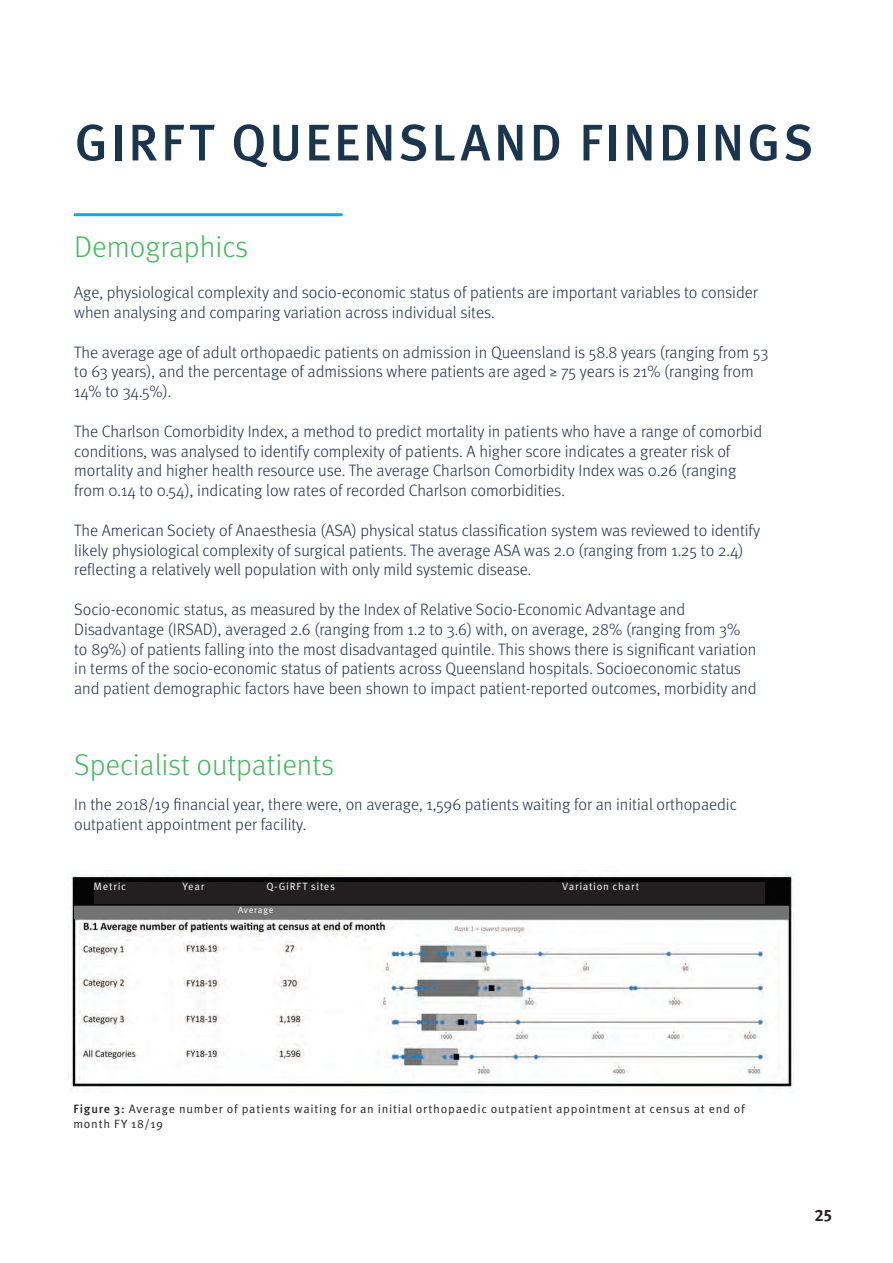
<style>
.page{position:relative;width:893px;height:1263px;background:#fff}
.page>*{position:absolute;margin:0;border:0;box-sizing:border-box;transform-origin:0 0}
.t1{font:500 51.45px "Meta Pro";letter-spacing:.055em;color:#1a354f}
.t2{font:300 30px "Meta Pro";color:#45b85f}
.t3{font:300 16.5px/19.8px "Meta Pro";color:#202b4b}
.t4{font:700 16.5px "Meta OT";color:#231f20}
.t5{font:12px/15px "Meta Pro Norm";letter-spacing:.065em;color:#231f20}
.t6{font:10.5px "Meta Pro Norm";letter-spacing:.065em;color:#fff}
.t7{font:9px "Meta Pro Norm";letter-spacing:.075em;color:#fff}
.s1{font-family:"Meta Pro";font-weight:500}
</style>
<div class="page">
<hr style="left:75px;top:213px;width:266px;height:3px;background:#00aeef">
<img style="left:70px;top:874px;width:724px;height:216px">
<div style="left:94px;top:882px;width:670px;height:21px;background:#231f20"></div>
<div style="left:74px;top:906px;width:713px;height:12px;background:#737373"></div>
<h1 class="t1" style="left:74px;top:124px;width:740px">GIRFT QUEENSLAND FINDINGS</h1>
<h2 class="t2" style="left:74px;top:235px;width:175px">Demographics</h2>
<p class="t3" style="left:74px;top:284px;width:685px">Age, physiological complexity and socio-economic status of patients are important variables to consider when analysing and comparing variation across individual sites.</p>
<p class="t3" style="left:74px;top:343px;width:696px">The average age of adult orthopaedic patients on admission in Queensland is 58.8 years (ranging from 53 to 63 years), and the percentage of admissions where patients are aged ≥ 75 years is 21% (ranging from<br>14% to 34.5%).</p>
<p class="t3" style="left:74px;top:423px;width:689px">The Charlson Comorbidity Index, a method to predict mortality in patients who have a range of comorbid conditions, was analysed to identify complexity of patients. A higher score indicates a greater risk of mortality and higher health resource use. The average Charlson Comorbidity Index was 0.26 (ranging from 0.14 to 0.54), indicating low rates of recorded Charlson comorbidities.</p>
<p class="t3" style="left:74px;top:522px;width:688px">The American Society of Anaesthesia (ASA) physical status classification system was reviewed to identify likely physiological complexity of surgical patients. The average ASA was 2.0 (ranging from 1.25 to 2.4) reflecting a relatively well population with only mild systemic disease.</p>
<p class="t3" style="left:74px;top:601px;width:684px">Socio-economic status, as measured by the Index of Relative Socio-Economic Advantage and Disadvantage (IRSAD), averaged 2.6 (ranging from 1.2 to 3.6) with, on average, 28% (ranging from 3% to 89%) of patients falling into the most disadvantaged quintile. This shows there is significant variation in terms of the socio-economic status of patients across Queensland hospitals. Socioeconomic status and patient demographic factors have been shown to impact patient-reported outcomes, morbidity and</p>
<h2 class="t2" style="left:74px;top:754px;width:261px">Specialist outpatients</h2>
<p class="t3" style="left:74px;top:796px;width:664px">In the 2018/19 financial year, there were, on average, 1,596 patients waiting for an initial orthopaedic outpatient appointment per facility.</p>
<p class="t6" style="left:94px;top:882px;width:34px">Metric</p>
<p class="t6" style="left:183px;top:882px;width:23px">Year</p>
<p class="t6" style="left:266px;top:882px;width:70px">Q-GiRFT sites</p>
<p class="t6" style="left:562px;top:882px;width:78px">Variation chart</p>
<p class="t7" style="left:238px;top:906px;width:37px">Average</p>
<p class="t5" style="left:73px;top:1102px;width:673px"><span class="s1">Figure 3:</span> Average number of patients waiting for an initial orthopaedic outpatient appointment at census at end of month FY 18/19</p>
<p class="t4" style="left:814px;top:1206px;width:19px">25</p>
</div>
